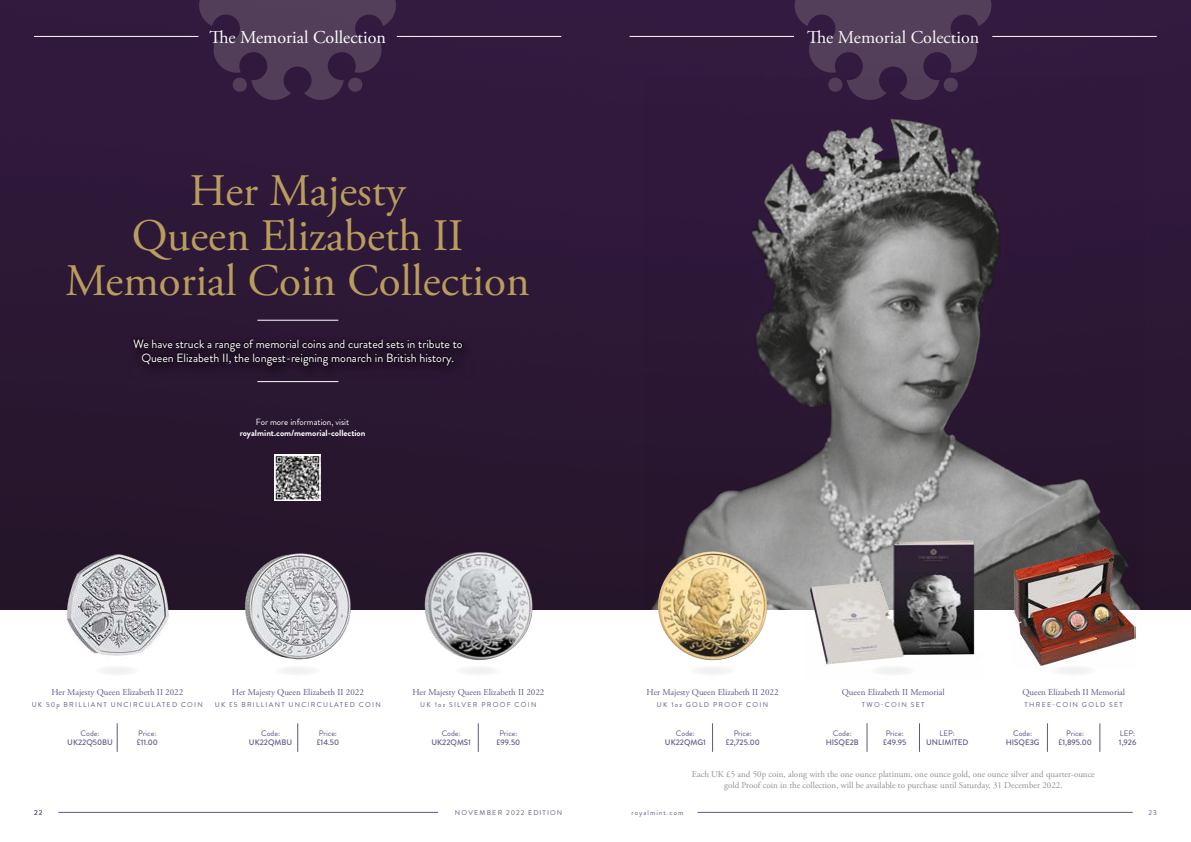
<style>
.page{position:relative;width:1191px;height:842px;background:#fff}
.page>*{position:absolute;margin:0;border:0;box-sizing:border-box;transform-origin:0 0}
.t1{font:45px/45px "Adobe Garamond Pro";color:#b99d5d;text-align:center}
.t2{font:18px "Adobe Garamond Pro";color:#fff}
.t3{font:12px/14px "Brandon Grotesque";color:#fff;text-align:center}
.t4{font:9px/10.8px "Adobe Garamond Pro";color:#90908f;text-align:center}
.t5{font:9px "Adobe Garamond Pro";color:#5e5785}
.t6{font:700 9px "Brandon Grotesque";color:#fff}
.t7{font:9px "Brandon Grotesque";color:#fff}
.t8{font:500 8px "Brandon Grotesque";color:#5e5785}
.t9{font:8px "Brandon Grotesque";color:#5e5785}
.t10{font:7px "Brandon Grotesque";letter-spacing:.18em;color:#5e5785}
.t11{font:7px "Brandon Grotesque";letter-spacing:.15em;color:#5e5785}
</style>
<div class="page">
<svg style="left:1047px;top:723px;width:1px;height:29px"></svg>
<svg style="left:1099px;top:723px;width:1px;height:29px"></svg>
<svg style="left:867px;top:723px;width:1px;height:29px"></svg>
<svg style="left:919px;top:723px;width:1px;height:29px"></svg>
<svg style="left:712px;top:723px;width:1px;height:29px"></svg>
<svg style="left:117px;top:723px;width:1px;height:29px"></svg>
<svg style="left:297px;top:723px;width:1px;height:29px"></svg>
<svg style="left:478px;top:723px;width:1px;height:29px"></svg>
<img style="left:0;top:0;width:1191px;height:609px">
<img style="left:645px;top:78px;width:499px;height:531px">
<div style="left:689px;top:666px;width:46px;height:10px;background:#f5f5f5;border-radius:50%"></div>
<div style="left:1050px;top:666px;width:46px;height:10px;background:#f5f5f5;border-radius:50%"></div>
<img style="left:63px;top:551px;width:109px;height:109px;border-radius:55px">
<img style="left:243px;top:551px;width:109px;height:109px;border-radius:55px">
<img style="left:424px;top:551px;width:109px;height:109px;border-radius:55px">
<img style="left:658px;top:551px;width:109px;height:109px;border-radius:55px">
<div style="left:94px;top:666px;width:46px;height:10px;background:#f5f5f5;border-radius:50%"></div>
<div style="left:275px;top:666px;width:46px;height:10px;background:#f5f5f5;border-radius:50%"></div>
<div style="left:455px;top:666px;width:46px;height:10px;background:#f5f5f5;border-radius:50%"></div>
<hr style="left:629px;top:36px;width:165px;height:1px;background:#fff">
<hr style="left:992px;top:36px;width:164px;height:1px;background:#fff">
<svg style="left:196px;top:0;width:203px;height:101px;background:#452e4d"></svg>
<svg style="left:792px;top:0;width:202px;height:101px;background:#452f4e"></svg>
<hr style="left:34px;top:36px;width:164px;height:1px;background:#fff">
<hr style="left:397px;top:36px;width:164px;height:1px;background:#fff">
<hr style="left:58px;top:812px;width:380px;height:1px;background:#5e5785">
<hr style="left:697px;top:812px;width:435px;height:1px;background:#5e5785">
<div style="left:129px;top:334px;width:346px;height:45px;background:#291631"></div>
<svg style="left:132px;top:338px;width:331px;height:29px;fill:#211127"></svg>
<hr style="left:257px;top:320px;width:81px;height:1px;background:#fff">
<hr style="left:257px;top:381px;width:81px;height:1px;background:#fff">
<img style="left:804px;top:517px;width:178px;height:157px">
<img style="left:1011px;top:544px;width:124px;height:125px">
<img style="left:275px;top:455px;width:45px;height:45px">
<h2 class="t2" style="left:209px;top:26px;width:178px">The Memorial Collection</h2>
<h2 class="t2" style="left:807px;top:26px;width:174px">The Memorial Colection</h2>
<h1 class="t1" style="left:66px;top:169px;width:465px">Her Majesty<br>Queen Elizabeth II<br>Memorial Coin Collection</h1>
<h3 class="t3" style="left:133px;top:337px;width:331px">We have struck a range of memorial coins and curated sets in tribute to<br>Queen Elizabeth II, the longest-reigning monarch in British history.</h3>
<p class="t7" style="left:256px;top:415px;width:95px">For more information, visit</p>
<p class="t6" style="left:240px;top:426px;width:127px">royalmint.com/memorial-collection</p>
<p class="t5" style="left:51px;top:687px;width:133px">Her Majesty Queen Elizabeth II 2022</p>
<p class="t10" style="left:32px;top:700px;width:173px">UK 50p BRILLIANT UNCIRCULATED COIN</p>
<p class="t5" style="left:232px;top:687px;width:133px">Her Majesty Queen Elizabeth II 2022</p>
<p class="t10" style="left:215px;top:700px;width:167px">UK £5 BRILLIANT UNCIRCULATED COIN</p>
<p class="t5" style="left:412px;top:687px;width:133px">Her Majesty Queen Elizabeth II 2022</p>
<p class="t10" style="left:420px;top:700px;width:118px">UK 1oz SILVER PROOF COIN</p>
<p class="t5" style="left:646px;top:687px;width:133px">Her Majesty Queen Elizabeth II 2022</p>
<p class="t10" style="left:657px;top:700px;width:113px">UK 1oz GOLD PROOF COIN</p>
<p class="t5" style="left:842px;top:687px;width:104px">Queen Elizabeth II Memorial</p>
<p class="t10" style="left:862px;top:700px;width:64px">TWO-COIN SET</p>
<p class="t5" style="left:1022px;top:687px;width:104px">Queen Elizabeth II Memorial</p>
<p class="t10" style="left:1024px;top:700px;width:100px">THREE-COIN GOLD SET</p>
<p class="t9" style="left:81px;top:727px;width:20px">Code:</p>
<p class="t8" style="left:67px;top:737px;width:47px">UK22Q50BU</p>
<p class="t9" style="left:138px;top:727px;width:20px">Price:</p>
<p class="t8" style="left:137px;top:737px;width:23px">£11.00</p>
<p class="t9" style="left:261px;top:727px;width:20px">Code:</p>
<p class="t8" style="left:249px;top:737px;width:45px">UK22QMBU</p>
<p class="t9" style="left:319px;top:727px;width:20px">Price:</p>
<p class="t8" style="left:317px;top:737px;width:24px">£14.50</p>
<p class="t9" style="left:442px;top:727px;width:20px">Code:</p>
<p class="t8" style="left:431px;top:737px;width:41px">UK22QMS1</p>
<p class="t9" style="left:499px;top:727px;width:20px">Price:</p>
<p class="t8" style="left:496px;top:737px;width:25px">£99.50</p>
<p class="t9" style="left:676px;top:727px;width:20px">Code:</p>
<p class="t8" style="left:665px;top:737px;width:43px">UK22QMG1</p>
<p class="t9" style="left:733px;top:727px;width:20px">Price:</p>
<p class="t8" style="left:725px;top:737px;width:36px">£2,725.00</p>
<p class="t9" style="left:833px;top:727px;width:20px">Code:</p>
<p class="t8" style="left:825px;top:737px;width:35px">HISQE2B</p>
<p class="t9" style="left:885px;top:727px;width:20px">Price:</p>
<p class="t8" style="left:883px;top:737px;width:25px">£49.95</p>
<p class="t9" style="left:939px;top:727px;width:17px">LEP:</p>
<p class="t8" style="left:926px;top:737px;width:44px">UNLIMITED</p>
<p class="t9" style="left:1013px;top:727px;width:20px">Code:</p>
<p class="t8" style="left:1005px;top:737px;width:36px">HISQE3G</p>
<p class="t9" style="left:1066px;top:727px;width:20px">Price:</p>
<p class="t8" style="left:1058px;top:737px;width:35px">£1,895.00</p>
<p class="t9" style="left:1120px;top:727px;width:17px">LEP:</p>
<p class="t8" style="left:1119px;top:737px;width:19px">1,926</p>
<p class="t4" style="left:692px;top:769px;width:404px">Each UK £5 and 50p coin, along with the one ounce platinum, one ounce gold, one ounce silver and quarter-ounce gold Proof coin in the collection, will be available to purchase until Saturday, 31 December 2022.</p>
<p class="t10" style="left:34px;top:807px;width:10px">22</p>
<p class="t10" style="left:455px;top:808px;width:109px">NOVEMBER 2022 EDITION</p>
<p class="t11" style="left:631px;top:808px;width:54px">royalmint.com</p>
<p class="t10" style="left:1148px;top:807px;width:10px">23</p>
</div>
